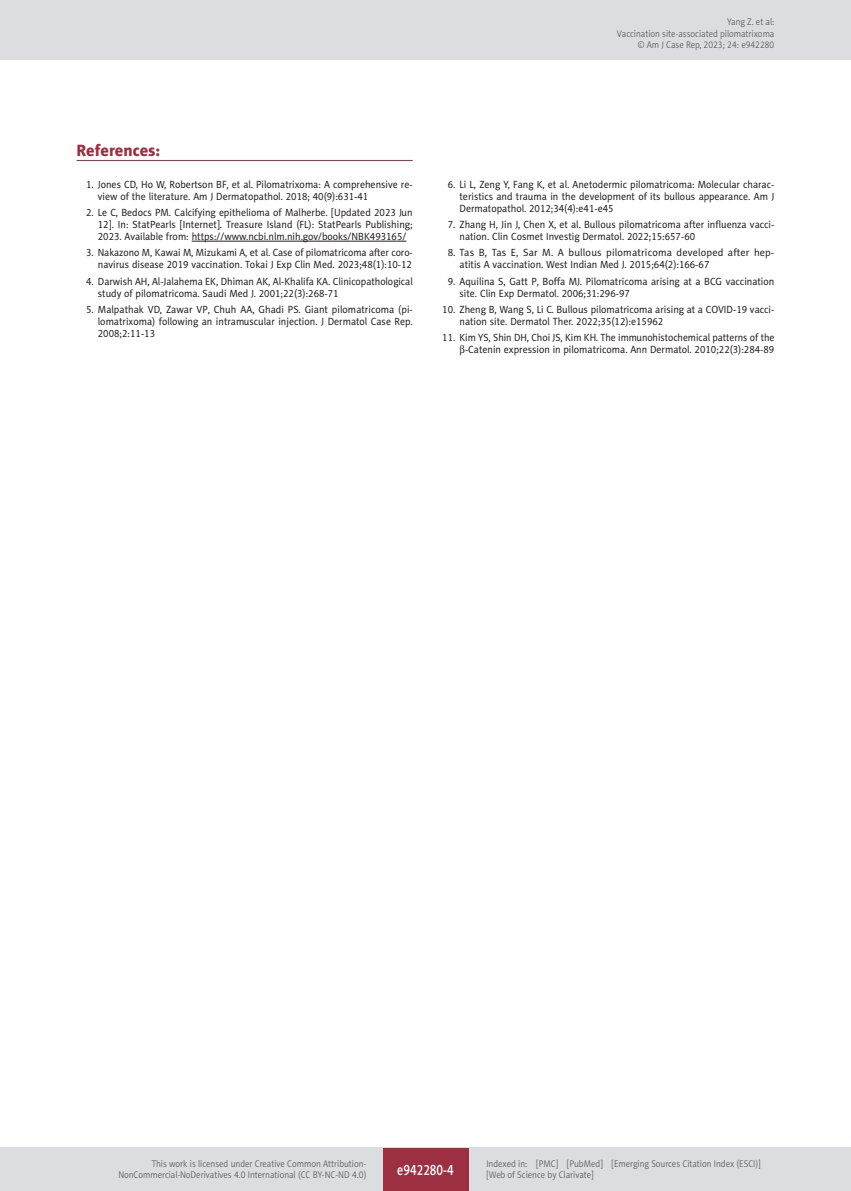
<style>
.page{position:relative;width:851px;height:1191px;background:#fff}
.page>*{position:absolute;margin:0;border:0;box-sizing:border-box;transform-origin:0 0}
.AJCR_Referencje_Tytul{font:16.5px "Naomi Sans EFN Heavy";color:#9d2f42}
.t1{font:15px "Naomi Sans EFN Medium";color:#fff;scale:.8 1}
.AJCR_Referencje_punkt{font:10.5px/12px "Naomi Sans EFN";color:#231f20;scale:.95 1}
.AJCR_Referencje_punkt-2{font:10.5px/12px "Naomi Sans EFN";color:#231f20;text-align:right;scale:.94 1}
.AJCR_Referencje_punkt-3{font:10.5px/12px "Naomi Sans EFN";color:#231f20}
.t2{font:9.75px/11.2px "Naomi Sans EFN Light";color:#57585a;text-align:right;scale:.9 1}
.s1{font-family:"Standard Sym L"}
</style>
<div class="page">
<hr style="left:77px;top:160px;width:335px;height:1px;background:#9d2f42">
<hr style="left:192px;top:241px;width:214px;height:1px;background:#231f20">
<div style="left:0;top:0;width:850px;height:60px;background:#dcdddf"></div>
<div style="left:0;top:1148px;width:850px;height:43px;background:#dcdddf"></div>
<div style="left:383px;top:1147px;width:85px;height:43px;background:#9d2f42"></div>
<p class="t2" style="left:617px;top:16px;width:176px">Yang Z. et al:<br>Vaccination site-associated pilomatrixoma © Am J Case Rep, 2023; 24: e942280</p>
<p class="AJCR_Referencje_Tytul" style="left:77px;top:140px;width:85px">References:</p>
<p class="AJCR_Referencje_punkt" style="left:98px;top:178px;width:333px;text-indent:-12px">1. Jones CD, Ho W, Robertson BF, et al. Pilomatrixoma: A comprehensive re&shy;view of the literature. Am J Dermatopathol. 2018; 40(9):631-41</p>
<p class="AJCR_Referencje_punkt" style="left:98px;top:207px;width:333px;text-align:justify;text-indent:-12px">2. Le C, Bedocs PM. Calcifying epithelioma of Malherbe. [Updated 2023 Jun 12]. In: StatPearls [Internet]. Treasure Island (FL): StatPearls Publishing; 2023. Available from: https://www.ncbi.nlm.nih.gov/books/NBK493165/</p>
<p class="AJCR_Referencje_punkt-2" style="left:86px;top:247px;width:349px">3. Nakazono M, Kawai M, Mizukami A, et al. Case of pilomatricoma after coro&shy;navirus disease 2019 vaccination. Tokai J Exp Clin Med. 2023;48(1):10-12</p>
<p class="AJCR_Referencje_punkt-2" style="left:98px;top:275px;width:336px;text-align:left;text-indent:-12px">4. Darwish AH, Al-Jalahema EK, Dhiman AK, Al-Khalifa KA. Clinicopathological study of pilomatricoma. Saudi Med J. 2001;22(3):268-71</p>
<p class="AJCR_Referencje_punkt" style="left:98px;top:303px;width:333px;text-align:justify;text-indent:-12px">5. Malpathak VD, Zawar VP, Chuh AA, Ghadi PS. Giant pilomatricoma (pi&shy;lomatrixoma) following an intramuscular injection. J Dermatol Case Rep.<br>2008;2:11-13</p>
<p class="AJCR_Referencje_punkt" style="left:459px;top:178px;width:333px;text-align:justify;text-indent:-12px">6. Li L, Zeng Y, Fang K, et al. Anetodermic pilomatricoma: Molecular charac&shy;teristics and trauma in the development of its bullous appearance. Am J Dermatopathol. 2012;34(4):e41-e45</p>
<p class="AJCR_Referencje_punkt" style="left:459px;top:219px;width:333px;text-indent:-12px">7. Zhang H, Jin J, Chen X, et al. Bullous pilomatricoma after influenza vacci&shy;nation. Clin Cosmet Investig Dermatol. 2022;15:657-60</p>
<p class="AJCR_Referencje_punkt-3" style="left:459px;top:247px;width:316px;text-indent:-12px">8. Tas B, Tas E, Sar M. A bullous pilomatricoma developed after hep&shy;atitis A vaccination. West Indian Med J. 2015;64(2):166-67</p>
<p class="AJCR_Referencje_punkt" style="left:459px;top:275px;width:333px;text-indent:-12px">9. Aquilina S, Gatt P, Boffa MJ. Pilomatricoma arising at a BCG vaccination site. Clin Exp Dermatol. 2006;31:296-97</p>
<p class="AJCR_Referencje_punkt" style="left:459px;top:303px;width:333px;text-indent:-17px">10. Zheng B, Wang S, Li C. Bullous pilomatricoma arising at a COVID-19 vacci&shy;nation site. Dermatol Ther. 2022;35(12):e15962</p>
<p class="AJCR_Referencje_punkt-2" style="left:442px;top:332px;width:355px">11. Kim YS, Shin DH, Choi JS, Kim KH. The immunohistochemical patterns of the <span class="s1">b</span>-Catenin expression in pilomatricoma. Ann Dermatol. 2010;22(3):284-89</p>
<p class="t2" style="left:118px;top:1158px;width:277px">This work is licensed under Creative Common Attribution-<br>NonCommercial-NoDerivatives 4.0 International (CC BY-NC-ND 4.0)</p>
<h2 class="t1" style="left:397px;top:1160px;width:72px">e942280-4</h2>
<p class="t2" style="left:486px;top:1158px;width:306px;text-align:left">Indexed in: [PMC] [PubMed] [Emerging Sources Citation Index (ESCI)] [Web of Science by Clarivate]</p>
</div>
